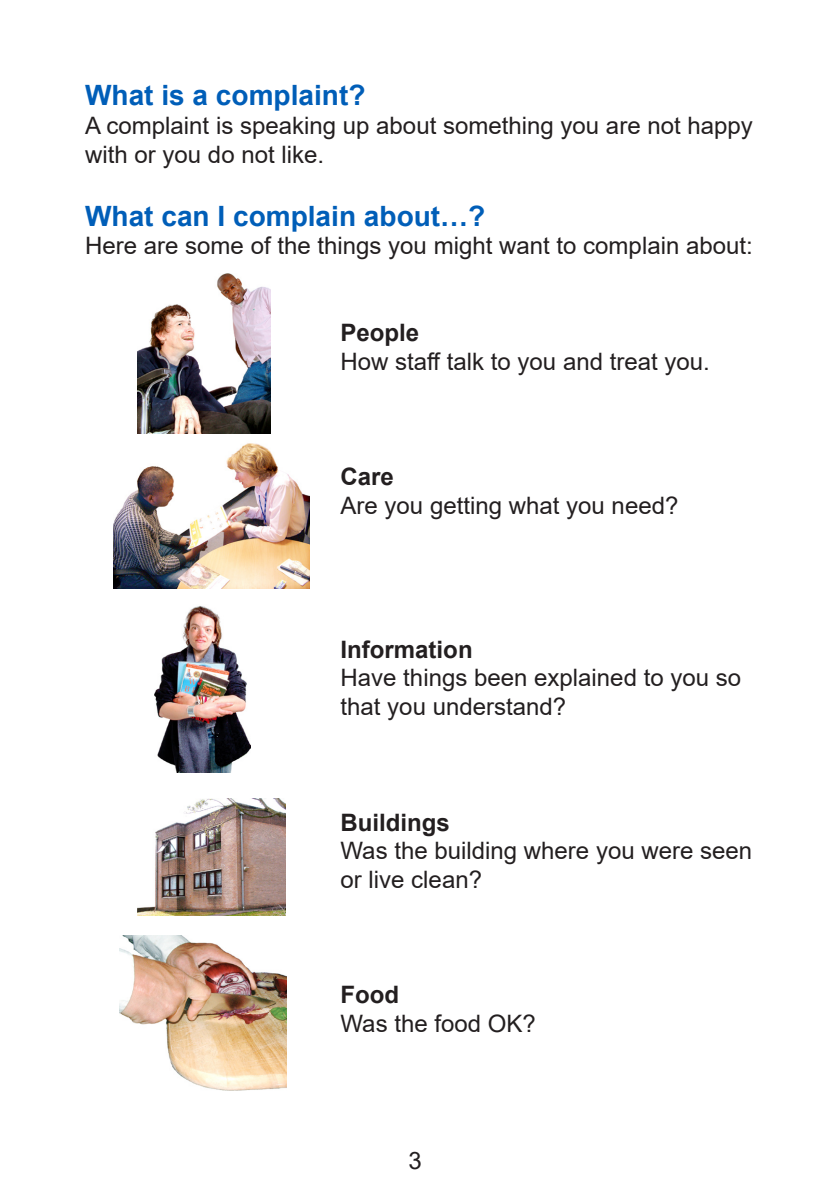
<style>
.page{position:relative;width:840px;height:1191px;background:#fff}
.page>*{position:absolute;margin:0;border:0;box-sizing:border-box;transform-origin:0 0}
.t1{font:700 28px "Arial";color:#005eb8}
.t2{font:24px/28.8px "Arial";color:#231f20}
.t3{font:700 24px "Arial";color:#231f20}
</style>
<div class="page">
<img style="left:113px;top:443px;width:197px;height:145px">
<img style="left:137px;top:274px;width:133px;height:160px">
<img style="left:154px;top:606px;width:96px;height:166px">
<img style="left:137px;top:798px;width:148px;height:118px">
<img style="left:120px;top:935px;width:166px;height:155px">
<p class="t1" style="left:85px;top:76px;width:282px">What is a complaint?</p>
<p class="t2" style="left:85px;top:111px;width:669px">A complaint is speaking up about something you are not happy with or you do not like.</p>
<p class="t1" style="left:85px;top:196px;width:401px">What can I complain about…?</p>
<p class="t2" style="left:85px;top:231px;width:668px">Here are some of the things you might want to complain about:</p>
<p class="t3" style="left:340px;top:315px;width:80px">People</p>
<p class="t2" style="left:340px;top:346px;width:370px">How staff talk to you and treat you.</p>
<p class="t3" style="left:340px;top:459px;width:55px">Care</p>
<p class="t2" style="left:340px;top:490px;width:339px">Are you getting what you need?</p>
<p class="t3" style="left:340px;top:632px;width:133px">Information</p>
<p class="t2" style="left:340px;top:663px;width:402px">Have things been explained to you so that you understand?</p>
<p class="t3" style="left:340px;top:805px;width:111px">Buildings</p>
<p class="t2" style="left:340px;top:836px;width:413px">Was the building where you were seen or live clean?</p>
<p class="t3" style="left:340px;top:978px;width:60px">Food</p>
<p class="t2" style="left:340px;top:1009px;width:197px">Was the food OK?</p>
<p class="t2" style="left:408px;top:1145px;width:15px">3</p>
</div>
